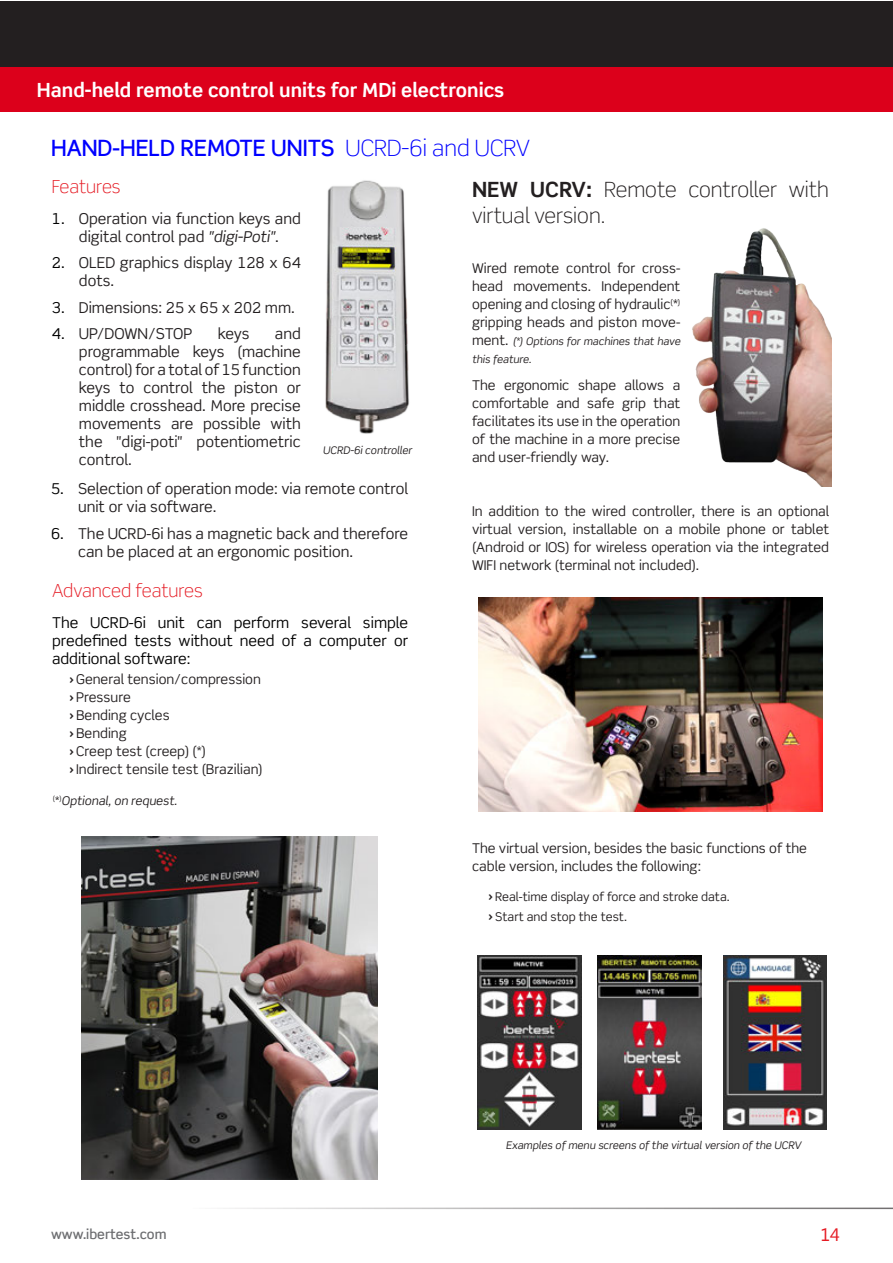
<style>
.page{position:relative;width:893px;height:1263px;background:#fff}
.page>*{position:absolute;margin:0;border:0;box-sizing:border-box;transform-origin:0 0}
.t1{font:500 22.5px "Scene Std";color:#00f}
.t2{font:300 21px/25.2px "Scene Std";color:#231f20}
.t3{font:700 19.5px "Scene Std";color:#fff}
.t4{font:300 18px "Scene Std";color:#e51a23}
.t5{font:18px "Myanmar Text";color:#e51a23}
.t6{font:15px/18px "Scene Std";color:#231f20}
.t7{font:15px/18px "Scene Std";color:#000;text-align:justify}
.t8{font:13.5px/18px "Scene Std";color:#231f20;text-align:justify}
.t9{font:500 13.5px "Scene Std";color:#6c6d70}
.t10{font:12px/20.4px "Scene Std";color:#231f20}
.t11{font:italic 12px "Scene Std";color:#231f20}
.t12{font:italic 10.5px/18px "Scene Std";color:#231f20}
.s1{font-weight:300}
.s2{color:#000}
.s3{font-style:italic}
.s4{font-weight:700}
.s5{font-style:normal;font-size:13.5px}
.s6{font-style:normal}
.s7{font-weight:700;font-size:13.5px}
</style>
<div class="page">
<div style="left:0;top:1px;width:893px;height:94px;background:#231f20"></div>
<hr style="left:192px;top:1207px;width:701px;height:2px;background:#231f20">
<div style="left:0;top:67px;width:893px;height:45px;background:#dc001b"></div>
<img style="left:325px;top:180px;width:84px;height:254px">
<img style="left:81px;top:836px;width:297px;height:343px">
<img style="left:478px;top:598px;width:345px;height:214px">
<img style="left:692px;top:228px;width:139px;height:259px">
<img style="left:597px;top:955px;width:104px;height:174px">
<img style="left:478px;top:955px;width:104px;height:174px">
<img style="left:724px;top:955px;width:102px;height:174px">
<h3 class="t3" style="left:37px;top:78px;width:469px">Hand-held remote control units for MDi electronics</h3>
<h1 class="t1" style="left:51px;top:134px;width:481px">HAND-HELD REMOTE UNITS <span class="s1">UCRD-6i and UCRV</span></h1>
<h3 class="t4" style="left:52px;top:176px;width:70px">Features</h3>
<p class="t6" style="left:52px;top:209px;width:250px;text-align:center"><span class="s2">1.</span> Operation via function keys and digital control pad <span class="s3">"digi-Poti"</span>.</p>
<p class="t6" style="left:79px;top:254px;width:223px;text-indent:-27px"><span class="s2">2.</span> OLED graphics display 128 x 64 dots.</p>
<p class="t6" style="left:52px;top:298px;width:244px"><span class="s2">3.</span> Dimensions: 25 x 65 x 202 mm.</p>
<p class="t6" style="left:52px;top:325px;width:142px"><span class="s2">4.</span> UP/DOWN/STOP</p>
<p class="t6" style="left:218px;top:325px;width:33px">keys</p>
<h2 class="t2" style="left:472px;top:177px;width:358px"><span class="s4">NEW UCRV:</span> Remote controller with virtual version.</h2>
<p class="t8" style="left:472px;top:259px;width:210px">Wired remote control for cross&shy;head movements. Independent opening and closing of hydraulic<sup>(</sup>*<sup>) </sup>gripping heads and piston move-</p>
<p class="t12" style="left:472px;top:332px;width:210px"><span class="s5">ment.</span> (*) Options for machines that have this feature.</p>
<p class="t8" style="left:472px;top:375px;width:210px">The ergonomic shape allows a comfortable and safe grip that facilitates its use in the operation of the machine in a more precise and user-friendly way.</p>
<p class="t6" style="left:79px;top:325px;width:223px;text-align:justify;text-indent:196px">and programmable keys (machine control) for a total of 15 function keys to control the piston or middle crosshead. More precise movements are possible with the "digi-poti" potentiometric control.</p>
<p class="t12" style="left:323px;top:441px;width:91px">UCRD-6i controller</p>
<p class="t6" style="left:78px;top:480px;width:332px;text-indent:-27px"><span class="s2">5.</span> Selection of operation mode: via remote control unit or via software.</p>
<p class="t6" style="left:78px;top:524px;width:332px;text-indent:-27px"><span class="s2">6.</span> The UCRD-6i has a magnetic back and therefore can be placed at an ergonomic position.</p>
<h3 class="t4" style="left:52px;top:579px;width:152px">Advanced features</h3>
<p class="t7" style="left:52px;top:613px;width:358px">The UCRD-6i unit can perform several simple predefined tests without need of a computer or additional software:</p>
<p class="t8" style="left:69px;top:670px;width:195px;text-align:left"><span class="s4">›</span>General tension/compression <span class="s4">›</span>Pressure<br><span class="s4">›</span>Bending cycles<br><span class="s4">›</span>Bending<br><span class="s4">›</span>Creep test (creep) (*) <span class="s4">›</span>Indirect tensile test (Brazilian)</p>
<p class="t11" style="left:53px;top:793px;width:126px"><sup>(</sup><span class="s6">*</span><sup>)</sup>Optional, on request.</p>
<p class="t8" style="left:472px;top:502px;width:359px">In addition to the wired controller, there is an optional virtual version, installable on a mobile phone or tablet (Android or IOS) for wireless operation via the integrated WIFI network (terminal not included).</p>
<p class="t8" style="left:472px;top:839px;width:336px">The virtual version, besides the basic functions of the cable version, includes the following:</p>
<p class="t10" style="left:488px;top:886px;width:243px"><span class="s7">›</span>Real-time display of force and stroke data. <span class="s7">›</span>Start and stop the test.</p>
<p class="t12" style="left:506px;top:1136px;width:297px">Examples of menu screens of the virtual version of the UCRV</p>
<p class="t9" style="left:51px;top:1226px;width:117px">www.ibertest.com</p>
<h3 class="t5" style="left:820px;top:1224px;width:21px">14</h3>
</div>
